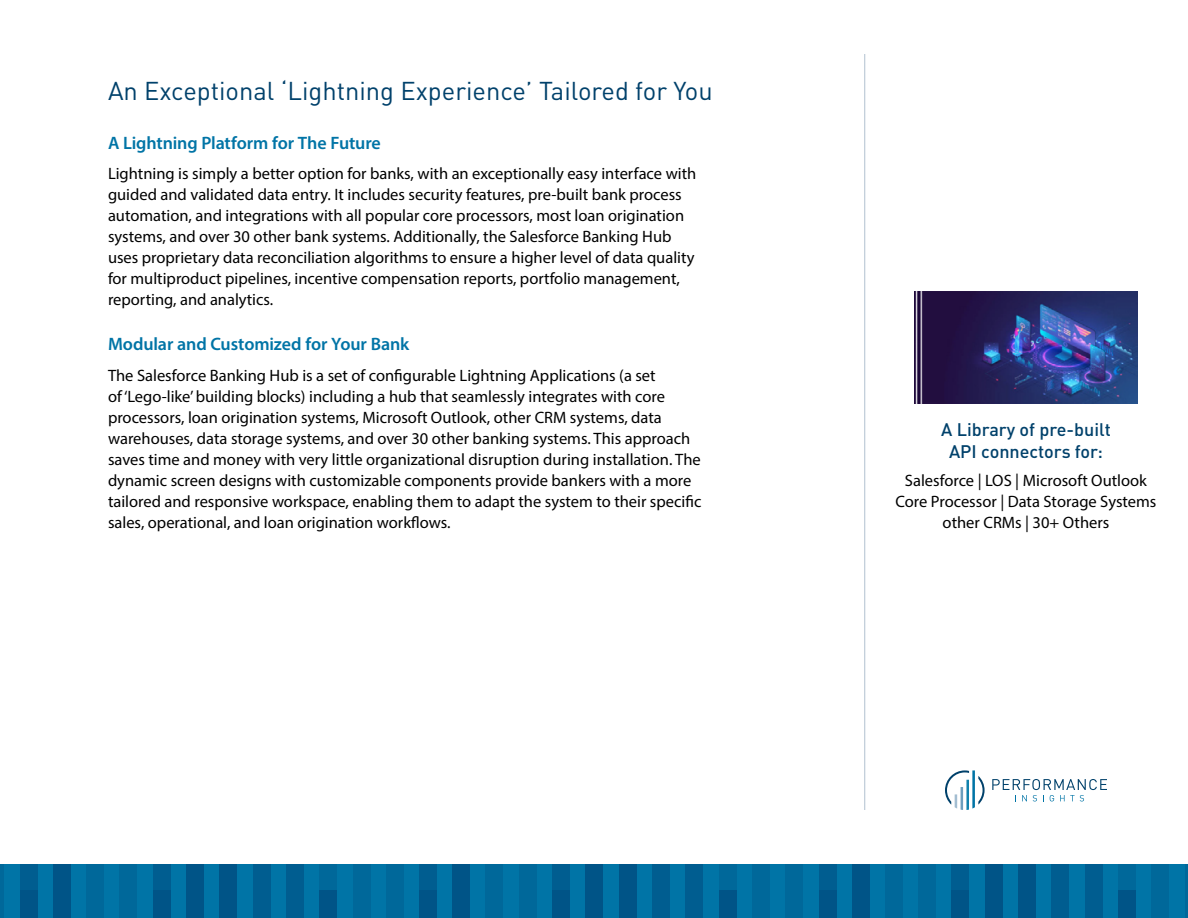
<style>
.page{position:relative;width:1188px;height:918px;background:#fff}
.page>*{position:absolute;margin:0;border:0;box-sizing:border-box;transform-origin:0 0}
.t1{font:25.5px "DIN Pro";color:#00416b}
.t2{font:600 18px "Myriad Pro";letter-spacing:-.005em;color:#0074a6}
.t3{font:500 18px/21.6px "DIN Pro";color:#00416b;text-align:center}
.t4{font:16.5px/21px "Myriad Pro";color:#000}
</style>
<div class="page">
<svg style="left:0;top:864px;width:1188px;height:54px;background:#00679a"></svg>
<svg style="left:992px;top:779px;width:115px;height:22px"></svg>
<svg style="left:945px;top:770px;width:40px;height:40px"></svg>
<hr style="left:864px;top:54px;width:1px;height:756px;background:#b1c1d0">
<img style="left:915px;top:291px;width:222px;height:112px">
<h1 class="t1" style="left:108px;top:71px;width:606px">An Exceptional ‘Lightning Experience’ Tailored for You</h1>
<p class="t2" style="left:108px;top:131px;width:274px">A Lightning Platform for The Future</p>
<p class="t4" style="left:108px;top:163px;width:590px">Lightning is simply a better option for banks, with an exceptionally easy interface with guided and validated data entry. It includes security features, pre-built bank process automation, and integrations with all popular core processors, most loan origination systems, and over 30 other bank systems. Additionally, the Salesforce Banking Hub uses proprietary data reconciliation algorithms to ensure a higher level of data quality for multiproduct pipelines, incentive compensation reports, portfolio management, reporting, and analytics.</p>
<p class="t2" style="left:108px;top:332px;width:303px">Modular and Customized for Your Bank</p>
<p class="t4" style="left:108px;top:364px;width:595px">The Salesforce Banking Hub is a set of configurable Lightning Applications (a set<br>of ‘Lego-like’ building blocks) including a hub that seamlessly integrates with core processors, loan origination systems, Microsoft Outlook, other CRM systems, data warehouses, data storage systems, and over 30 other banking systems. This approach saves time and money with very little organizational disruption during installation. The dynamic screen designs with customizable components provide bankers with a more tailored and responsive workspace, enabling them to adapt the system to their specific sales, operational, and loan origination workflows.</p>
<p class="t3" style="left:941px;top:417px;width:171px">A Library of pre-built<br>API connectors for:</p>
<p class="t4" style="left:896px;top:469px;width:262px;text-align:center">Salesforce | LOS | Microsoft Outlook<br>Core Processor | Data Storage Systems other CRMs | 30+ Others</p>
</div>
